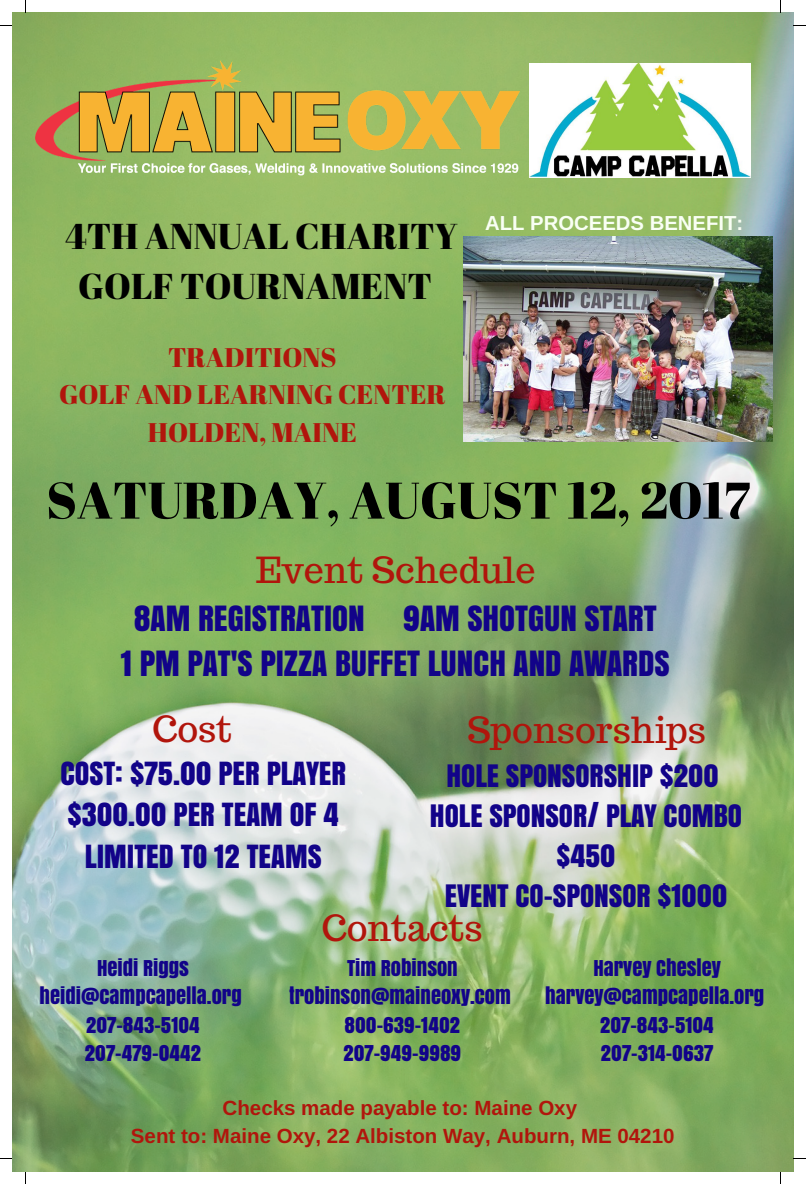
<style>
.page{position:relative;width:806px;height:1184px;background:#fff}
.page>*{position:absolute;margin:0;border:0;box-sizing:border-box;transform-origin:0 0}
.t1{font:51.27px "Abril Fatface";color:#000}
.t2{font:35.88px "Trocchi";color:#b1150c}
.t3{font:35.88px/49.9px "Abril Fatface";color:#000;text-align:center}
.t4{font:32.64px/45.3px "Anton";color:#120389;text-align:center}
.t5{font:29.93px/41.3px "Anton";color:#120389;text-align:center}
.t6{font:29.05px/40.1px "Anton";color:#120389;text-align:center}
.t7{font:26.95px/37.4px "Abril Fatface";color:#b1150c;text-align:center}
.t8{font:20.47px/28.2px "Anton";color:#120389;text-align:center}
.t9{font:700 20.47px/28.2px "Arimo";color:#b1150c;text-align:center}
.t10{font:700 20.3px "Arimo";color:#f9fff4}
</style>
<div class="page">
<img style="left:12px;top:12px;width:781px;height:1159px">
<img style="left:36px;top:60px;width:483px;height:118px">
<img style="left:463px;top:237px;width:309px;height:205px">
<img style="left:529px;top:63px;width:221px;height:114px">
<svg style="left:25px;top:0;width:1px;height:12px"></svg>
<svg style="left:0;top:25px;width:12px;height:1px"></svg>
<svg style="left:780px;top:0;width:1px;height:12px"></svg>
<svg style="left:793px;top:25px;width:13px;height:1px"></svg>
<svg style="left:780px;top:1171px;width:1px;height:13px"></svg>
<svg style="left:793px;top:1158px;width:13px;height:1px"></svg>
<svg style="left:25px;top:1171px;width:1px;height:13px"></svg>
<svg style="left:0;top:1158px;width:12px;height:1px"></svg>
<h2 class="t3" style="left:65px;top:210px;width:394px">4TH ANNUAL CHARITY<br>GOLF TOURNAMENT</h2>
<p class="t10" style="left:485px;top:212px;width:259px">ALL PROCEEDS BENEFIT:</p>
<h3 class="t7" style="left:59px;top:338px;width:388px">TRADITIONS<br>GOLF AND LEARNING CENTER<br>HOLDEN, MAINE</h3>
<h1 class="t1" style="left:46px;top:464px;width:705px">SATURDAY, AUGUST 12, 2017</h1>
<h2 class="t2" style="left:256px;top:546px;width:281px">Event Schedule</h2>
<h3 class="t4" style="left:121px;top:595px;width:550px">8AM REGISTRATION 9AM SHOTGUN START<br>1 PM PAT'S PIZZA BUFFET LUNCH AND AWARDS</h3>
<h2 class="t2" style="left:152px;top:706px;width:82px">Cost</h2>
<h2 class="t2" style="left:467px;top:706px;width:240px">Sponsorships</h2>
<h3 class="t6" style="left:430px;top:755px;width:313px">HOLE SPONSORSHIP $200<br>HOLE SPONSOR/ PLAY COMBO $450<br>EVENT CO-SPONSOR $1000</h3>
<h2 class="t2" style="left:321px;top:905px;width:163px">Contacts</h2>
<p class="t8" style="left:39px;top:953px;width:204px">HEIDI RIGGS<br>HEIDI@CAMPCAPELLA.ORG<br>207-843-5104<br>207-479-0442</p>
<p class="t9" style="left:131px;top:1093px;width:545px">Checks made payable to: Maine Oxy<br>Sent to: Maine Oxy, 22 Albiston Way, Auburn, ME 04210</p>
<h3 class="t5" style="left:60px;top:752px;width:287px">COST: $75.00 PER PLAYER $300.00 PER TEAM OF 4<br>LIMITED TO 12 TEAMS</h3>
<p class="t8" style="left:289px;top:953px;width:223px">TIM ROBINSON<br>TROBINSON@MAINEOXY.COM<br>800-639-1402<br>207-949-9989</p>
<p class="t8" style="left:545px;top:953px;width:220px">HARVEY CHESLEY<br>HARVEY@CAMPCAPELLA.ORG<br>207-843-5104<br>207-314-0637</p>
</div>
